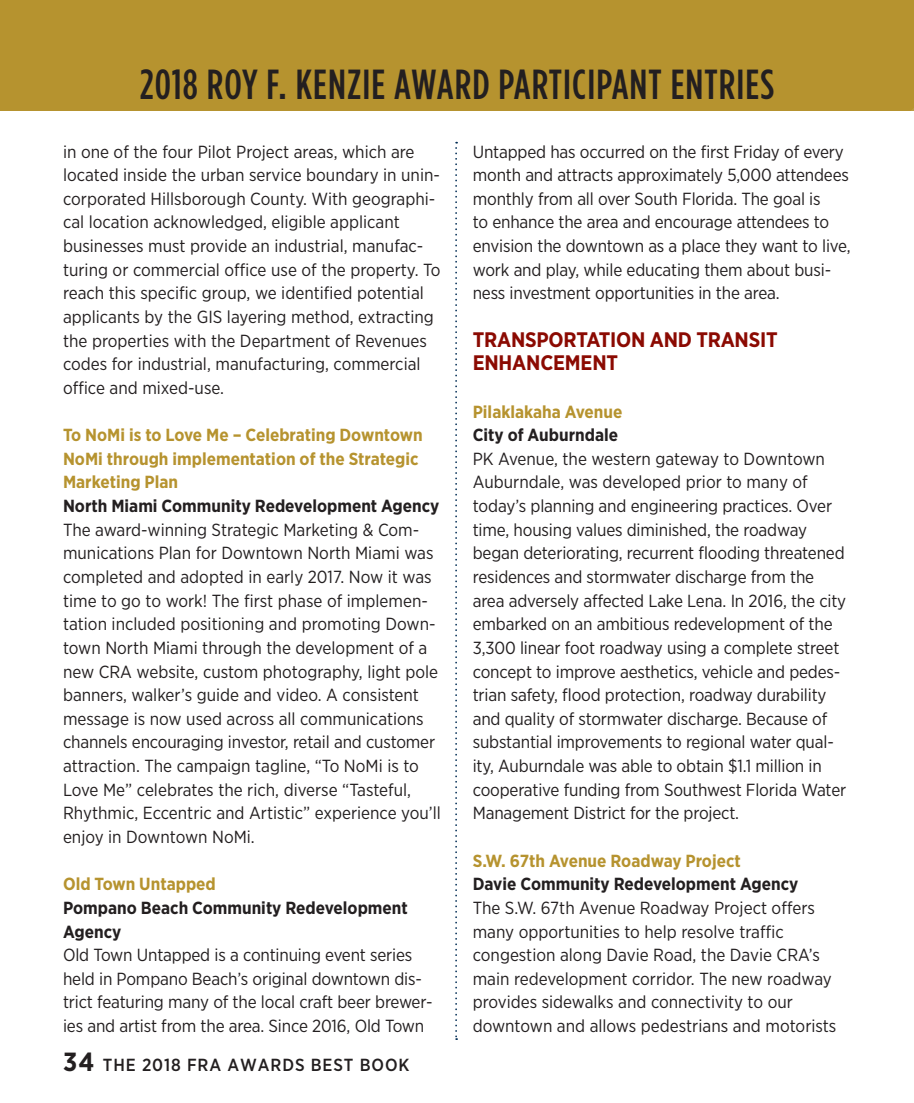
<style>
.page{position:relative;width:914px;height:1103px;background:#fff}
.page>*{position:absolute;margin:0;border:0;box-sizing:border-box;transform-origin:0 0}
.t1{font:500 42px "Gotham Condensed";letter-spacing:.025em;color:#231f20}
.t2{font:700 21px/23.6px "Gotham Narrow";letter-spacing:-.01em;color:#8b0a02}
.t3{font:17.5px/23.6px "Gotham Narrow";letter-spacing:-.01em;color:#231f20}
.t4{font:700 17.5px/23.6px "Gotham Narrow";color:#b6932f}
.t5{font:700 17.5px/23.6px "Gotham Narrow";color:#231f20}
.t6{font:500 17.5px "Gotham Narrow";letter-spacing:.05em;color:#231f20}
.s1{font-weight:700;font-size:26.25px}
</style>
<div class="page">
<svg style="left:455px;top:142px;width:2px;height:898px"></svg>
<div style="left:0;top:0;width:914px;height:111px;background:#b6932f"></div>
<h1 class="t1" style="left:140px;top:60px;width:635px">2018 ROY F. KENZIE AWARD PARTICIPANT ENTRIES</h1>
<p class="t3" style="left:63px;top:139px;width:379px">in one of the four Pilot Project areas, which are located inside the urban service boundary in unin&shy;corporated Hillsborough County. With geographi&shy;cal location acknowledged, eligible applicant businesses must provide an industrial, manufac&shy;turing or commercial office use of the property. To reach this specific group, we identified potential applicants by the GIS layering method, extracting the properties with the Department of Revenues codes for industrial, manufacturing, commercial office and mixed-use.</p>
<p class="t4" style="left:63px;top:423px;width:361px">To NoMi is to Love Me – Celebrating Downtown<br>NoMi through implementation of the Strategic<br>Marketing Plan</p>
<p class="t5" style="left:63px;top:494px;width:378px">North Miami Community Redevelopment Agency</p>
<p class="t3" style="left:63px;top:517px;width:379px">The award-winning Strategic Marketing &amp; Com&shy;munications Plan for Downtown North Miami was completed and adopted in early 2017. Now it was time to go to work! The first phase of implemen&shy;tation included positioning and promoting Down&shy;town North Miami through the development of a new CRA website, custom photography, light pole banners, walker’s guide and video. A consistent message is now used across all communications channels encouraging investor, retail and customer attraction. The campaign tagline, “To NoMi is to Love Me” celebrates the rich, diverse “Tasteful, Rhythmic, Eccentric and Artistic” experience you’ll enjoy in Downtown NoMi.</p>
<p class="t4" style="left:63px;top:872px;width:154px">Old Town Untapped</p>
<p class="t5" style="left:63px;top:895px;width:346px">Pompano Beach Community Redevelopment<br>Agency</p>
<p class="t3" style="left:63px;top:942px;width:371px">Old Town Untapped is a continuing event series held in Pompano Beach’s original downtown dis&shy;trict featuring many of the local craft beer brewer&shy;ies and artist from the area. Since 2016, Old Town</p>
<p class="t6" style="left:63px;top:1054px;width:348px"><span class="s1">34</span> THE 2018 FRA AWARDS BEST BOOK</p>
<p class="t3" style="left:472px;top:139px;width:379px">Untapped has occurred on the first Friday of every month and attracts approximately 5,000 attendees monthly from all over South Florida. The goal is<br>to enhance the area and encourage attendees to envision the downtown as a place they want to live, work and play, while educating them about busi&shy;ness investment opportunities in the area.</p>
<p class="t2" style="left:472px;top:327px;width:306px">TRANSPORTATION AND TRANSIT<br>ENHANCEMENT</p>
<p class="t4" style="left:472px;top:399px;width:151px">Pilaklakaha Avenue</p>
<p class="t5" style="left:472px;top:423px;width:147px">City of Auburndale</p>
<p class="t3" style="left:472px;top:446px;width:375px">PK Avenue, the western gateway to Downtown Auburndale, was developed prior to many of today’s planning and engineering practices. Over time, housing values diminished, the roadway began deteriorating, recurrent flooding threatened residences and stormwater discharge from the area adversely affected Lake Lena. In 2016, the city embarked on an ambitious redevelopment of the 3,300 linear foot roadway using a complete street concept to improve aesthetics, vehicle and pedes&shy;trian safety, flood protection, roadway durability and quality of stormwater discharge. Because of substantial improvements to regional water qual&shy;ity, Auburndale was able to obtain $1.1 million in cooperative funding from Southwest Florida Water Management District for the project.</p>
<p class="t4" style="left:472px;top:848px;width:269px">S.W. 67th Avenue Roadway Project</p>
<p class="t5" style="left:472px;top:872px;width:327px">Davie Community Redevelopment Agency</p>
<p class="t3" style="left:472px;top:895px;width:365px">The S.W. 67th Avenue Roadway Project offers many opportunities to help resolve traffic congestion along Davie Road, the Davie CRA’s main redevelopment corridor. The new roadway provides sidewalks and connectivity to our downtown and allows pedestrians and motorists</p>
</div>
